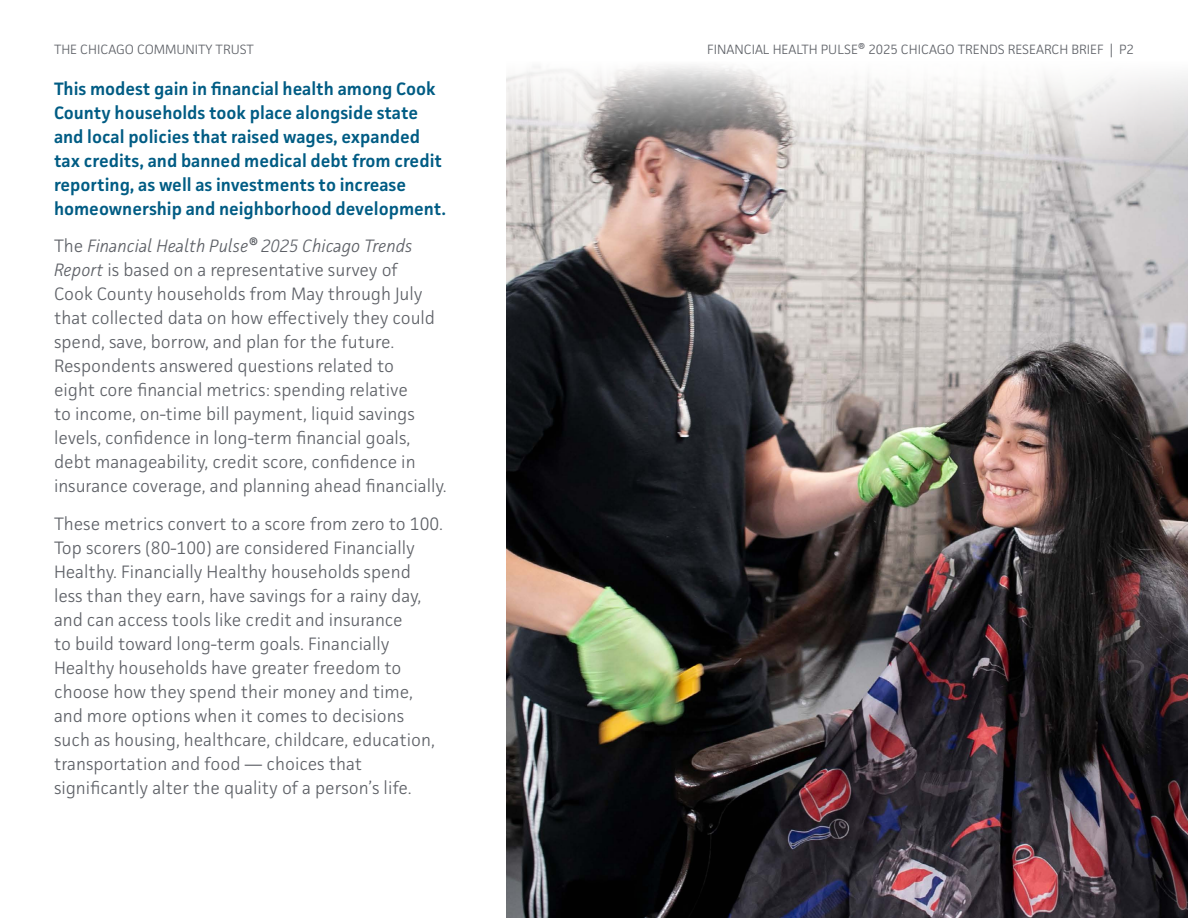
<style>
.page{position:relative;width:1188px;height:918px;background:#fff}
.page>*{position:absolute;margin:0;border:0;box-sizing:border-box;transform-origin:0 0}
.t1{font:300 18px/24px "Facit";color:#5e6167}
.t2{font:600 18px/24px "Facit";color:#005c84}
.t3{font:300 13.5px "Facit";color:#5e6167}
.s1{font-style:italic}
</style>
<div class="page">
<img style="left:506px;top:65px;width:682px;height:853px">
<p class="t3" style="left:54px;top:41px;width:201px">THE CHICAGO COMMUNITY TRUST</p>
<p class="t2" style="left:54px;top:76px;width:394px">This modest gain in financial health among Cook County households took place alongside state and local policies that raised wages, expanded tax credits, and banned medical debt from credit reporting, as well as investments to increase homeownership and neighborhood development.</p>
<p class="t1" style="left:54px;top:234px;width:394px">The <span class="s1">Financial Health Pulse® 2025 Chicago Trends Report</span> is based on a representative survey of<br>Cook County households from May through July that collected data on how effectively they could spend, save, borrow, and plan for the future.<br>Respondents answered questions related to<br>eight core financial metrics: spending relative<br>to income, on-time bill payment, liquid savings levels, confidence in long-term financial goals, debt manageability, credit score, confidence in insurance coverage, and planning ahead financially.</p>
<p class="t1" style="left:54px;top:511px;width:391px">These metrics convert to a score from zero to 100.<br>Top scorers (80-100) are considered Financially Healthy. Financially Healthy households spend less than they earn, have savings for a rainy day, and can access tools like credit and insurance<br>to build toward long-term goals. Financially Healthy households have greater freedom to choose how they spend their money and time, and more options when it comes to decisions such as housing, healthcare, childcare, education, transportation and food — choices that significantly alter the quality of a person’s life.</p>
<p class="t3" style="left:707px;top:41px;width:428px">FINANCIAL HEALTH PULSE® 2025 CHICAGO TRENDS RESEARCH BRIEF | P2</p>
</div>
